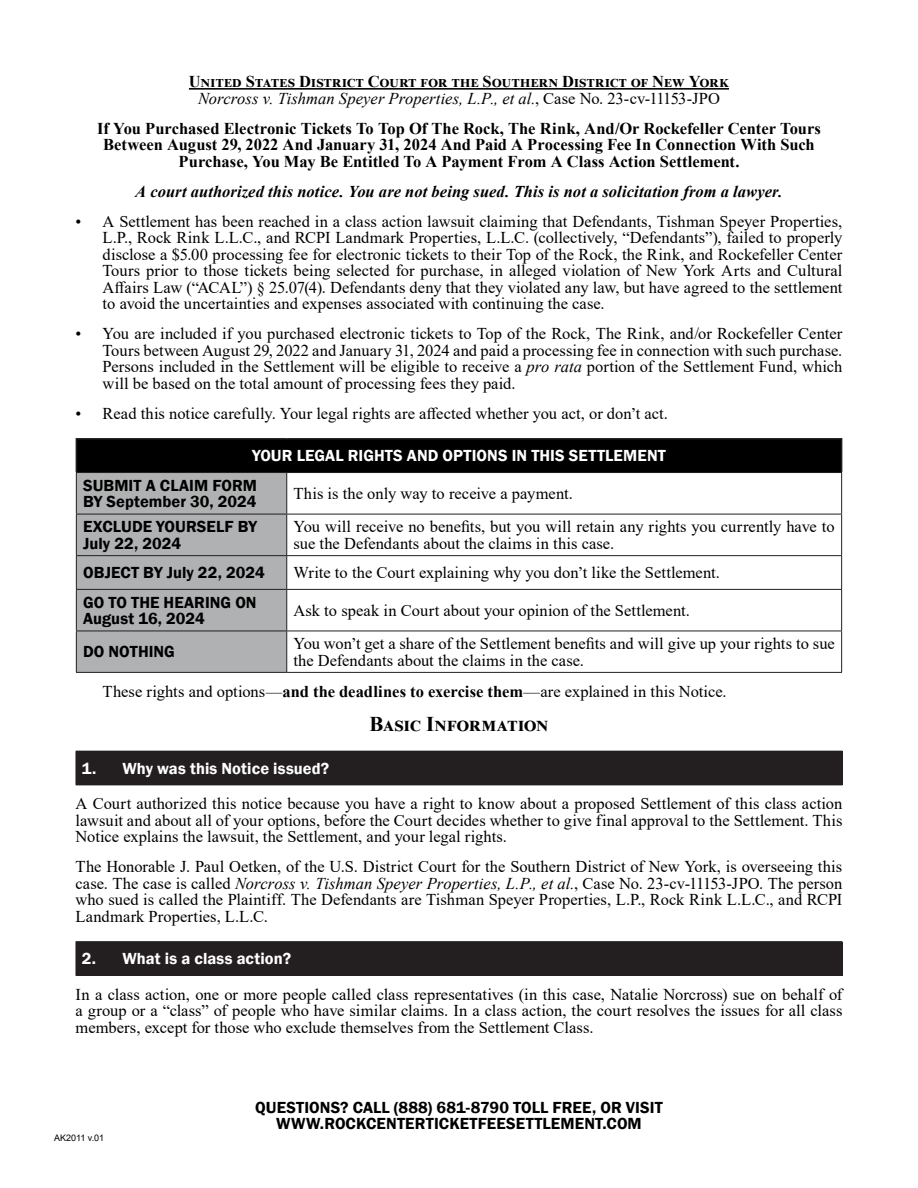
<style>
.page{position:relative;width:918px;height:1188px;background:#fff}
.page>*{position:absolute;margin:0;border:0;box-sizing:border-box;transform-origin:0 0}
.Body_Copy{font:700 21px "Times New Roman";letter-spacing:.03em;color:#000}
.Body_Copy-2{font:16.5px/16.5px "Times New Roman";color:#000;text-align:justify}
.Body_Copy-3{font:700 16.5px/16.5px "Times New Roman";color:#000;text-align:center}
.Body_Copy-4{font:600 16.5px/16.5px "Franklin Gothic";letter-spacing:.005em;color:#000}
.t1{font:600 16.5px "Franklin Gothic";letter-spacing:.005em;color:#fff}
.Body_Copy-5{font:italic 700 16.5px "Times New Roman";letter-spacing:.005em;color:#000}
.Body_Copy-6{font:italic 16.5px "Times New Roman";letter-spacing:.005em;color:#000}
.Body_Copy-7{font:700 16.5px "Times New Roman";letter-spacing:.04em;color:#000}
.t2{font:9px "Arial";color:#000}
.s1{font-style:normal}
.s2{font-style:italic}
.s3{font-weight:700}
</style>
<div class="page">
<hr style="left:189px;top:88px;width:540px;height:2px;background:#000">
<div style="left:76px;top:439px;width:766px;height:34px;background:#000"></div>
<div style="left:77px;top:473px;width:209px;height:199px;background:#b0b1b2"></div>
<hr style="left:76px;top:438px;width:211px;height:2px;background:#231f20">
<hr style="left:76px;top:440px;width:1px;height:32px;background:#231f20">
<hr style="left:287px;top:438px;width:555px;height:2px;background:#231f20">
<hr style="left:841px;top:440px;width:1px;height:32px;background:#231f20">
<hr style="left:76px;top:472px;width:211px;height:1px;background:#231f20">
<hr style="left:76px;top:473px;width:1px;height:41px;background:#231f20">
<hr style="left:287px;top:472px;width:555px;height:1px;background:#231f20">
<hr style="left:286px;top:473px;width:1px;height:41px;background:#231f20">
<hr style="left:841px;top:473px;width:1px;height:41px;background:#231f20">
<hr style="left:76px;top:514px;width:211px;height:1px;background:#231f20">
<hr style="left:76px;top:514px;width:1px;height:41px;background:#231f20">
<hr style="left:287px;top:514px;width:555px;height:1px;background:#231f20">
<hr style="left:286px;top:514px;width:1px;height:41px;background:#231f20">
<hr style="left:841px;top:514px;width:1px;height:41px;background:#231f20">
<hr style="left:76px;top:555px;width:211px;height:1px;background:#231f20">
<hr style="left:76px;top:556px;width:1px;height:33px;background:#231f20">
<hr style="left:287px;top:555px;width:555px;height:1px;background:#231f20">
<hr style="left:286px;top:556px;width:1px;height:33px;background:#231f20">
<hr style="left:841px;top:556px;width:1px;height:33px;background:#231f20">
<hr style="left:76px;top:589px;width:211px;height:1px;background:#231f20">
<hr style="left:76px;top:590px;width:1px;height:41px;background:#231f20">
<hr style="left:287px;top:589px;width:555px;height:1px;background:#231f20">
<hr style="left:286px;top:590px;width:1px;height:41px;background:#231f20">
<hr style="left:841px;top:590px;width:1px;height:41px;background:#231f20">
<hr style="left:76px;top:631px;width:211px;height:1px;background:#231f20">
<hr style="left:76px;top:631px;width:1px;height:41px;background:#231f20">
<hr style="left:287px;top:631px;width:555px;height:1px;background:#231f20">
<hr style="left:286px;top:631px;width:1px;height:41px;background:#231f20">
<hr style="left:841px;top:631px;width:1px;height:41px;background:#231f20">
<hr style="left:76px;top:672px;width:211px;height:1px;background:#231f20">
<hr style="left:287px;top:672px;width:555px;height:1px;background:#231f20">
<div style="left:76px;top:751px;width:766px;height:34px;background:#231f20"></div>
<hr style="left:842px;top:752px;width:1px;height:33px;background:#231f20">
<hr style="left:76px;top:785px;width:766px;height:1px;background:#231f20">
<div style="left:76px;top:942px;width:766px;height:33px;background:#231f20"></div>
<hr style="left:76px;top:941px;width:766px;height:1px;background:#231f20">
<hr style="left:842px;top:942px;width:1px;height:33px;background:#231f20">
<hr style="left:76px;top:975px;width:766px;height:1px;background:#231f20">
<p class="Body_Copy-7" style="left:189px;top:70px;width:541px">United States District Court for the Southern District of New York</p>
<p class="Body_Copy-6" style="left:198px;top:87px;width:523px">Norcross v. Tishman Speyer Properties, L.P., et al.<span class="s1">, Case No. 23-cv-11153-JPO</span></p>
<p class="Body_Copy-3" style="left:97px;top:119px;width:725px">If You Purchased Electronic Tickets To Top Of The Rock, The Rink, And/Or Rockefeller Center Tours<br>Between August 29, 2022 And January 31, 2024 And Paid A Processing Fee In Connection With Such<br>Purchase, You May Be Entitled To A Payment From A Class Action Settlement.</p>
<p class="Body_Copy-5" style="left:135px;top:180px;width:649px">A court authorized this notice. You are not being sued. This is not a solicitation from a lawyer.</p>
<p class="Body_Copy-2" style="left:103px;top:212px;width:741px;text-indent:-27px">• A Settlement has been reached in a class action lawsuit claiming that Defendants, Tishman Speyer Properties, L.P., Rock Rink L.L.C., and RCPI Landmark Properties, L.L.C. (collectively, “Defendants”), failed to properly disclose a $5.00 processing fee for electronic tickets to their Top of the Rock, the Rink, and Rockefeller Center Tours prior to those tickets being selected for purchase, in alleged violation of New York Arts and Cultural Affairs Law (“ACAL”) § 25.07(4). Defendants deny that they violated any law, but have agreed to the settlement to avoid the uncertainties and expenses associated with continuing the case.</p>
<p class="Body_Copy-2" style="left:103px;top:325px;width:741px;text-indent:-27px">• You are included if you purchased electronic tickets to Top of the Rock, The Rink, and/or Rockefeller Center Tours between August 29, 2022 and January 31, 2024 and paid a processing fee in connection with such purchase.<br>Persons included in the Settlement will be eligible to receive a <span class="s2">pro rata</span> portion of the Settlement Fund, which will be based on the total amount of processing fees they paid.</p>
<p class="Body_Copy-2" style="left:76px;top:404px;width:594px">• Read this notice carefully. Your legal rights are affected whether you act, or don’t act.</p>
<h1 class="t1" style="left:252px;top:446px;width:415px">YOUR LEGAL RIGHTS AND OPTIONS IN THIS SETTLEMENT</h1>
<p class="Body_Copy-4" style="left:83px;top:477px;width:175px">SUBMIT A CLAIM FORM<br>BY September 30, 2024</p>
<p class="Body_Copy-2" style="left:294px;top:485px;width:281px">This is the only way to receive a payment.</p>
<p class="Body_Copy-4" style="left:83px;top:519px;width:175px">EXCLUDE YOURSELF BY<br>July 22, 2024</p>
<p class="Body_Copy-2" style="left:294px;top:518px;width:543px">You will receive no benefits, but you will retain any rights you currently have to sue the Defendants about the claims in this case.</p>
<p class="Body_Copy-4" style="left:83px;top:565px;width:183px">OBJECT BY July 22, 2024</p>
<p class="Body_Copy-2" style="left:294px;top:564px;width:428px">Write to the Court explaining why you don’t like the Settlement.</p>
<p class="Body_Copy-4" style="left:83px;top:594px;width:175px">GO TO THE HEARING ON<br>August 16, 2024</p>
<p class="Body_Copy-2" style="left:294px;top:602px;width:398px">Ask to speak in Court about your opinion of the Settlement.</p>
<p class="Body_Copy-4" style="left:83px;top:644px;width:93px">DO NOTHING</p>
<p class="Body_Copy-2" style="left:294px;top:635px;width:543px">You won’t get a share of the Settlement benefits and will give up your rights to sue the Defendants about the claims in the case.</p>
<p class="Body_Copy-2" style="left:103px;top:682px;width:626px">These rights and options—<span class="s3">and the deadlines to exercise them</span>—are explained in this Notice.</p>
<p class="Body_Copy" style="left:370px;top:709px;width:180px">Basic Information</p>
<p class="t1" style="left:82px;top:758px;width:249px">1. Why was this Notice issued?</p>
<p class="Body_Copy-2" style="left:76px;top:795px;width:768px">A Court authorized this notice because you have a right to know about a proposed Settlement of this class action lawsuit and about all of your options, before the Court decides whether to give final approval to the Settlement. This Notice explains the lawsuit, the Settlement, and your legal rights.</p>
<p class="Body_Copy-2" style="left:76px;top:858px;width:768px">The Honorable J. Paul Oetken, of the U.S. District Court for the Southern District of New York, is overseeing this case. The case is called <span class="s2">Norcross v. Tishman Speyer Properties, L.P., et al.</span>, Case No. 23-cv-11153-JPO. The person who sued is called the Plaintiff. The Defendants are Tishman Speyer Properties, L.P., Rock Rink L.L.C., and RCPI Landmark Properties, L.L.C.</p>
<p class="t1" style="left:82px;top:949px;width:211px">2. What is a class action?</p>
<p class="Body_Copy-2" style="left:76px;top:985px;width:768px">In a class action, one or more people called class representatives (in this case, Natalie Norcross) sue on behalf of a group or a “class” of people who have similar claims. In a class action, the court resolves the issues for all class members, except for those who exclude themselves from the Settlement Class.</p>
<p class="t2" style="left:54px;top:1131px;width:52px">AK2011 v.01</p>
<p class="Body_Copy-4" style="left:255px;top:1099px;width:409px;text-align:center">QUESTIONS? CALL (888) 681-8790 TOLL FREE, OR VISIT<br>WWW.ROCKCENTERTICKETFEESETTLEMENT.COM</p>
</div>
